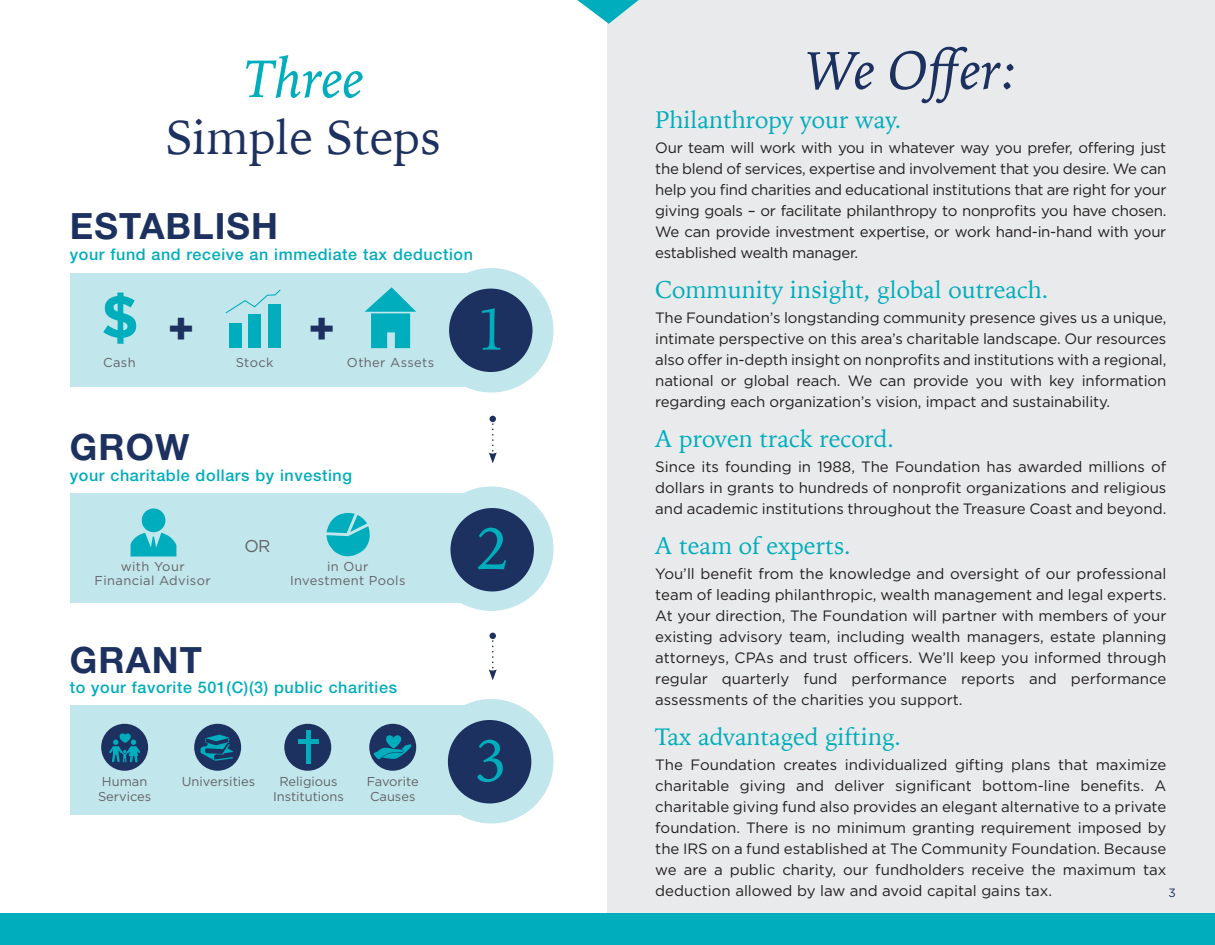
<style>
.page{position:relative;width:1215px;height:945px;background:#fff}
.page>*{position:absolute;margin:0;border:0;box-sizing:border-box;transform-origin:0 0}
.t1{font:700 59.7px "Gotham";color:#00adbc}
.t2{font:58.95px "Iowan Old Style";color:#00adbc}
.t3{font:italic 55.5px "Iowan Old Style";color:#1c3160}
.t4{font:italic 55.5px "Iowan Old Style";color:#00adbc}
.t5{font:48px "Iowan Old Style";color:#1c3160}
.t6{font:700 43.65px "Gotham";color:#1c3160}
.t7{font:700 36.3px "Helvetica Neue LT Std";letter-spacing:.03em;color:#1c3160}
.t8{font:24px "Iowan Old Style";color:#00adbc}
.t9{font:17.1px "Gotham";color:#636366}
.t10{font:500 16.05px "Helvetica Neue LT Std";letter-spacing:.04em;color:#00adbc}
.t11{font:15px/21px "Gotham";letter-spacing:-.005em;color:#231f20;text-align:justify}
.t12{font:12.9px/14.5px "Gotham";color:#636366}
.t13{font:12.9px/14.5px "Gotham";letter-spacing:.03em;color:#636366;text-align:center}
.t14{font:12px "Gotham";color:#1c3160}
</style>
<div class="page">
<div style="left:608px;top:0;width:607px;height:945px;background:#e9eaeb"></div>
<svg style="left:489px;top:416px;width:8px;height:47px"></svg>
<svg style="left:489px;top:633px;width:8px;height:47px"></svg>
<div style="left:429px;top:268px;width:125px;height:125px;background:#c1e6ec;border-radius:50%"></div>
<div style="left:70px;top:273px;width:421px;height:113px;background:#c1e6ec"></div>
<div style="left:229px;top:323px;width:12px;height:25px;background:#00adbc"></div>
<div style="left:248px;top:314px;width:13px;height:34px;background:#00adbc"></div>
<div style="left:268px;top:304px;width:12px;height:44px;background:#00adbc"></div>
<svg style="left:225px;top:289px;width:56px;height:25px"></svg>
<svg style="left:365px;top:287px;width:51px;height:61px"></svg>
<div style="left:449px;top:289px;width:84px;height:83px;background:#1c3160;border-radius:50%"></div>
<div style="left:429px;top:486px;width:125px;height:125px;background:#c1e6ec;border-radius:50%"></div>
<div style="left:70px;top:494px;width:421px;height:109px;background:#c1e6ec"></div>
<div style="left:142px;top:508px;width:23px;height:24px;background:#00adbc;border-radius:50%"></div>
<svg style="left:131px;top:533px;width:45px;height:23px"></svg>
<svg style="left:326px;top:513px;width:44px;height:44px"></svg>
<div style="left:450px;top:508px;width:84px;height:83px;background:#1c3160;border-radius:50%"></div>
<div style="left:429px;top:699px;width:125px;height:125px;background:#c1e6ec;border-radius:50%"></div>
<div style="left:70px;top:705px;width:423px;height:110px;background:#c1e6ec"></div>
<div style="left:101px;top:724px;width:47px;height:47px;background:#1c3160;border-radius:50%"></div>
<div style="left:194px;top:724px;width:47px;height:47px;background:#1c3160;border-radius:50%"></div>
<div style="left:284px;top:724px;width:47px;height:47px;background:#1c3160;border-radius:50%"></div>
<div style="left:369px;top:724px;width:47px;height:47px;background:#1c3160;border-radius:50%"></div>
<svg style="left:373px;top:734px;width:39px;height:26px"></svg>
<svg style="left:200px;top:734px;width:34px;height:27px"></svg>
<svg style="left:109px;top:733px;width:31px;height:29px"></svg>
<div style="left:306px;top:730px;width:5px;height:34px;background:#00adbc"></div>
<div style="left:298px;top:739px;width:20px;height:5px;background:#00adbc"></div>
<div style="left:448px;top:720px;width:83px;height:83px;background:#1c3160;border-radius:50%"></div>
<div style="left:0;top:913px;width:1215px;height:32px;background:#00adbc"></div>
<svg style="left:577px;top:0;width:62px;height:24px"></svg>
<p class="t4" style="left:243px;top:30px;width:122px">Three</p>
<p class="t5" style="left:166px;top:95px;width:276px">Simple Steps</p>
<p class="t7" style="left:70px;top:204px;width:210px">ESTABLISH</p>
<p class="t10" style="left:70px;top:245px;width:405px">your fund and receive an immediate tax deduction</p>
<p class="t1" style="left:101px;top:277px;width:40px">$</p>
<p class="t6" style="left:167px;top:300px;width:29px">+</p>
<p class="t6" style="left:308px;top:300px;width:29px">+</p>
<p class="t12" style="left:103px;top:354px;width:34px">Cash</p>
<p class="t12" style="left:236px;top:354px;width:39px">Stock</p>
<p class="t13" style="left:347px;top:354px;width:89px">Other Assets</p>
<p class="t2" style="left:475px;top:277px;width:34px">1</p>
<p class="t7" style="left:70px;top:425px;width:121px">GROW</p>
<p class="t10" style="left:70px;top:465px;width:284px">your charitable dollars by investing</p>
<p class="t9" style="left:244px;top:535px;width:28px">OR</p>
<p class="t13" style="left:95px;top:558px;width:118px">with Your<br>Financial Advisor</p>
<p class="t12" style="left:327px;top:558px;width:43px">in Our</p>
<p class="t13" style="left:290px;top:573px;width:117px">Investment Pools</p>
<p class="t7" style="left:70px;top:637px;width:133px">GRANT</p>
<p class="t10" style="left:70px;top:678px;width:329px">to your favorite 501(C)(3) public charities</p>
<p class="t12" style="left:102px;top:774px;width:47px">Human</p>
<p class="t12" style="left:98px;top:788px;width:55px">Services</p>
<p class="t12" style="left:182px;top:774px;width:75px">Universities</p>
<p class="t12" style="left:279px;top:774px;width:60px">Religious</p>
<p class="t12" style="left:273px;top:788px;width:72px">Institutions</p>
<p class="t12" style="left:367px;top:774px;width:54px">Favorite<br>Causes</p>
<p class="t2" style="left:476px;top:496px;width:34px">2</p>
<p class="t2" style="left:475px;top:708px;width:34px">3</p>
<p class="t3" style="left:805px;top:21px;width:214px">We Offer:</p>
<p class="t8" style="left:655px;top:99px;width:248px">Philanthropy your way.</p>
<p class="t11" style="left:655px;top:137px;width:513px">Our team will work with you in whatever way you prefer, offering just the blend of services, expertise and involvement that you desire. We can help you find charities and educational institutions that are right for your giving goals – or facilitate philanthropy to nonprofits you have chosen.<br>We can provide investment expertise, or work hand-in-hand with your established wealth manager.</p>
<p class="t8" style="left:655px;top:269px;width:395px">Community insight, global outreach.</p>
<p class="t11" style="left:655px;top:307px;width:513px">The Foundation’s longstanding community presence gives us a unique, intimate perspective on this area’s charitable landscape. Our resources also offer in-depth insight on nonprofits and institutions with a regional, national or global reach. We can provide you with key information regarding each organization’s vision, impact and sustainability.</p>
<p class="t8" style="left:655px;top:418px;width:240px">A proven track record.</p>
<p class="t11" style="left:655px;top:456px;width:513px">Since its founding in 1988, The Foundation has awarded millions of dollars in grants to hundreds of nonprofit organizations and religious and academic institutions throughout the Treasure Coast and beyond.</p>
<p class="t8" style="left:655px;top:525px;width:197px">A team of experts.</p>
<p class="t11" style="left:655px;top:563px;width:513px">You’ll benefit from the knowledge and oversight of our professional team of leading philanthropic, wealth management and legal experts.<br>At your direction, The Foundation will partner with members of your existing advisory team, including wealth managers, estate planning attorneys, CPAs and trust officers. We’ll keep you informed through regular quarterly fund performance reports and performance assessments of the charities you support.</p>
<p class="t8" style="left:655px;top:716px;width:247px">Tax advantaged gifting.</p>
<p class="t11" style="left:655px;top:754px;width:513px">The Foundation creates individualized gifting plans that maximize charitable giving and deliver significant bottom-line benefits. A charitable giving fund also provides an elegant alternative to a private foundation. There is no minimum granting requirement imposed by the IRS on a fund established at The Community Foundation. Because we are a public charity, our fundholders receive the maximum tax deduction allowed by law and avoid capital gains tax.</p>
<p class="t14" style="left:1169px;top:885px;width:9px">3</p>
</div>
